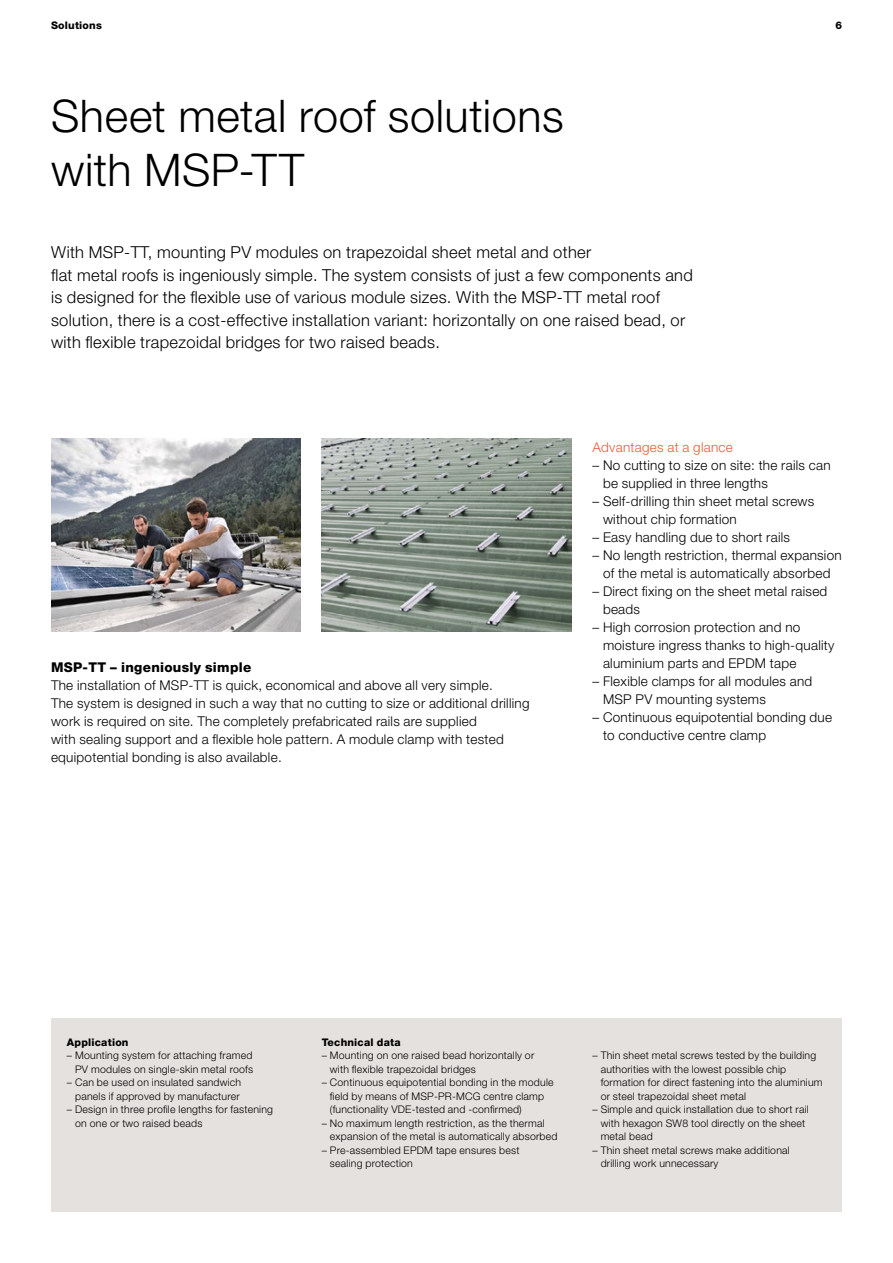
<style>
.page{position:relative;width:893px;height:1263px;background:#fff}
.page>*{position:absolute;margin:0;border:0;box-sizing:border-box;transform-origin:0 0}
.H45_30_36_20{font:300 45px/54px "Helvetica Neue LT Std";letter-spacing:.01em;color:#000}
.H45_11_15_20_Basis{font:300 16.5px/22.5px "Helvetica Neue LT Std";letter-spacing:.02em;color:#000}
.H45_9_12_20{font:300 13.5px/18px "Helvetica Neue LT Std";letter-spacing:.02em;color:#000}
.H45_9_12_20-2{font:800 13.5px "Helvetica Neue LT Std";letter-spacing:.02em;color:#000}
.H45_9_12_20-3{font:300 13.5px "Helvetica Neue LT Std";letter-spacing:.02em;color:#ea5b38}
.H45_7_9_20{font:300 10.5px/13.5px "Helvetica Neue LT Std";letter-spacing:.02em;color:#000}
.H85_7_9_20{font:800 10.5px "Helvetica Neue LT Std";letter-spacing:.02em;color:#000}
</style>
<div class="page">
<div style="left:51px;top:1018px;width:791px;height:194px;background:#e5e1de"></div>
<img style="left:51px;top:438px;width:249px;height:193px">
<img style="left:322px;top:438px;width:249px;height:194px">
<p class="H85_7_9_20" style="left:51px;top:19px;width:52px">Solutions</p>
<p class="H45_30_36_20" style="left:51px;top:88px;width:514px">Sheet metal roof solutions with MSP-TT</p>
<p class="H45_11_15_20_Basis" style="left:51px;top:241px;width:643px">With MSP-TT, mounting PV modules on trapezoidal sheet metal and other<br>flat metal roofs is ingeniously simple. The system consists of just a few components and is designed for the flexible use of various module sizes. With the MSP-TT metal roof solution, there is a cost-effective installation variant: horizontally on one raised bead, or with flexible trapezoidal bridges for two raised beads.</p>
<p class="H85_7_9_20" style="left:835px;top:19px;width:8px">6</p>
<p class="H45_9_12_20-2" style="left:51px;top:659px;width:202px">MSP-TT – ingeniously simple</p>
<p class="H45_9_12_20" style="left:51px;top:676px;width:480px">The installation of MSP-TT is quick, economical and above all very simple.<br>The system is designed in such a way that no cutting to size or additional drilling work is required on site. The completely prefabricated rails are supplied<br>with sealing support and a flexible hole pattern. A module clamp with tested equipotential bonding is also available.</p>
<p class="H45_9_12_20-3" style="left:592px;top:438px;width:142px">Advantages at a glance</p>
<p class="H45_9_12_20" style="left:603px;top:455px;width:229px;text-indent:-11px">– No cutting to size on site: the rails can be supplied in three lengths</p>
<p class="H45_9_12_20" style="left:603px;top:491px;width:213px;text-indent:-11px">– Self-drilling thin sheet metal screws without chip formation</p>
<p class="H45_9_12_20" style="left:592px;top:527px;width:199px">– Easy handling due to short rails</p>
<p class="H45_9_12_20" style="left:592px;top:545px;width:251px;text-align:center">– No length restriction, thermal expansion of the metal is automatically absorbed</p>
<p class="H45_9_12_20" style="left:603px;top:581px;width:226px;text-indent:-11px">– Direct fixing on the sheet metal raised beads</p>
<p class="H45_9_12_20" style="left:603px;top:617px;width:233px;text-indent:-11px">– High corrosion protection and no moisture ingress thanks to high-quality aluminium parts and EPDM tape</p>
<p class="H45_9_12_20" style="left:603px;top:671px;width:211px;text-indent:-11px">– Flexible clamps for all modules and<br>MSP PV mounting systems</p>
<p class="H45_9_12_20" style="left:603px;top:707px;width:231px;text-indent:-11px">– Continuous equipotential bonding due to conductive centre clamp</p>
<p class="H85_7_9_20" style="left:67px;top:1036px;width:63px">Application</p>
<p class="H45_7_9_20" style="left:67px;top:1048px;width:188px;text-align:right">– Mounting system for attaching framed<br>PV modules on single-skin metal roofs</p>
<p class="H45_7_9_20" style="left:67px;top:1075px;width:176px;text-align:right">– Can be used on insulated sandwich panels if approved by manufacturer</p>
<p class="H45_7_9_20" style="left:75px;top:1102px;width:199px;text-indent:-8px">– Design in three profile lengths for fastening on one or two raised beads</p>
<p class="H85_7_9_20" style="left:322px;top:1036px;width:80px">Technical data</p>
<p class="H45_7_9_20" style="left:330px;top:1048px;width:206px;text-indent:-8px">– Mounting on one raised bead horizontally or with flexible trapezoidal bridges</p>
<p class="H45_7_9_20" style="left:330px;top:1075px;width:225px;text-indent:-8px">– Continuous equipotential bonding in the module field by means of MSP-PR-MCG centre clamp (functionality VDE-tested and -confirmed)</p>
<p class="H45_7_9_20" style="left:330px;top:1116px;width:229px;text-indent:-8px">– No maximum length restriction, as the thermal expansion of the metal is automatically absorbed</p>
<p class="H45_7_9_20" style="left:330px;top:1143px;width:191px;text-indent:-8px">– Pre-assembled EPDM tape ensures best sealing protection</p>
<p class="H45_7_9_20" style="left:601px;top:1048px;width:223px;text-indent:-8px">– Thin sheet metal screws tested by the building authorities with the lowest possible chip formation for direct fastening into the aluminium or steel trapezoidal sheet metal</p>
<p class="H45_7_9_20" style="left:601px;top:1102px;width:210px;text-indent:-8px">– Simple and quick installation due to short rail with hexagon SW8 tool directly on the sheet metal bead</p>
<p class="H45_7_9_20" style="left:601px;top:1143px;width:191px;text-indent:-8px">– Thin sheet metal screws make additional drilling work unnecessary</p>
</div>
